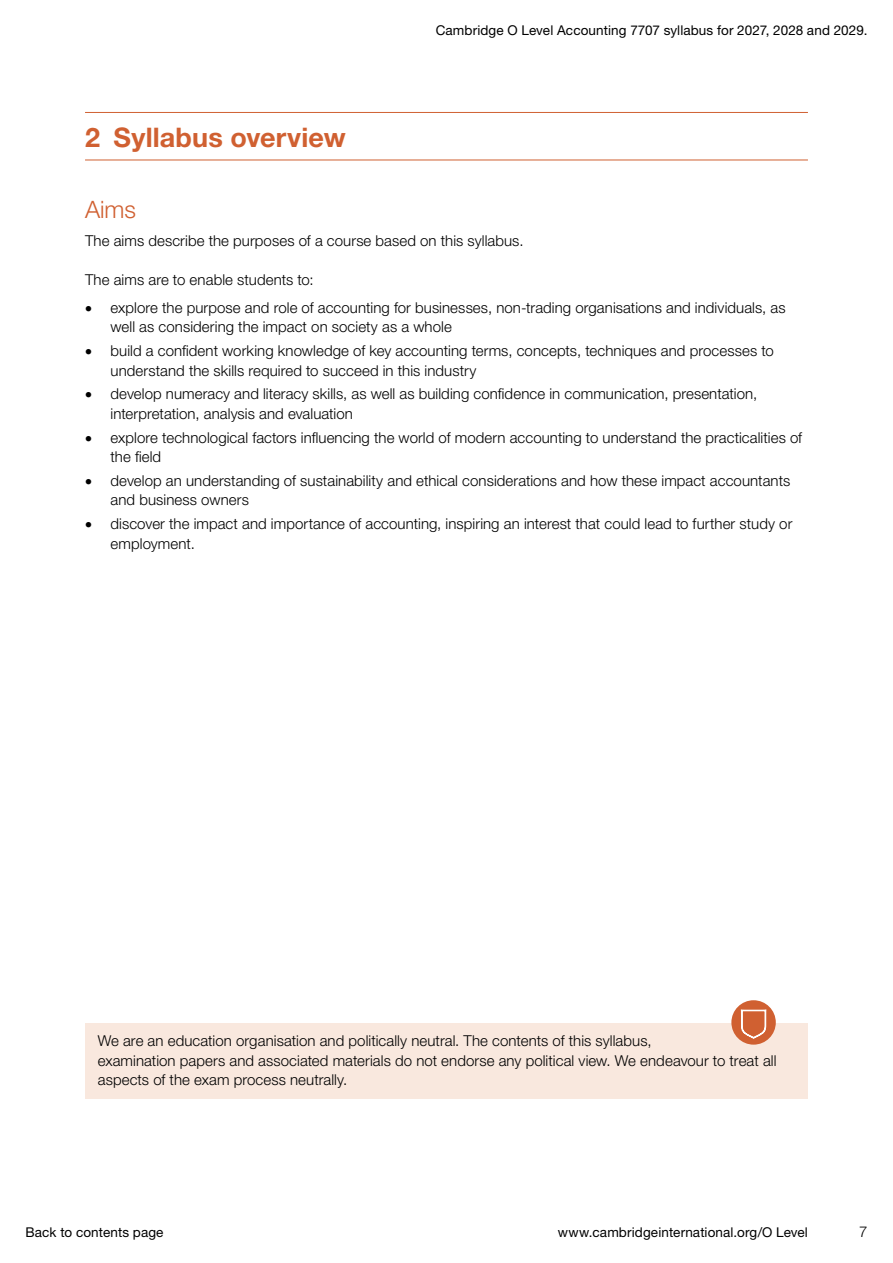
<style>
.page{position:relative;width:893px;height:1263px;background:#fff}
.page>*{position:absolute;margin:0;border:0;box-sizing:border-box;transform-origin:0 0}
.H1_Section_header{font:700 27px "Helvetica Neue LTW1 G";letter-spacing:.005em;color:#d06031}
.H2_Main_heading_after_H1{font:300 24px "Helvetica Neue LTW1 G";color:#d06031}
.Bullets{font:300 15px/19.5px "Helvetica Neue LTW1 G";letter-spacing:.005em;color:#000}
.Body_text{font:300 15px/19.5px "Helvetica Neue LTW1 G";letter-spacing:.005em;color:#000}
.Bullets_last_one{font:300 15px/19.5px "Helvetica Neue LTW1 G";letter-spacing:.005em;color:#000}
.First_para_before_bullets{font:300 15px "Helvetica Neue LTW1 G";letter-spacing:.005em;color:#000}
.t1{font:13.5px "Helvetica Neue LTW1 G";letter-spacing:.01em;color:#000}
</style>
<div class="page">
<hr style="left:85px;top:112px;width:723px;height:1px;background:#d06031">
<hr style="left:85px;top:160px;width:723px;height:1px;background:#d06031">
<div style="left:85px;top:1023px;width:723px;height:75px;background:#f9e8de"></div>
<div style="left:731px;top:1000px;width:45px;height:45px;background:#d06031;border-radius:50%"></div>
<svg style="left:741px;top:1009px;width:25px;height:30px"></svg>
<h1 class="H1_Section_header" style="left:85px;top:121px;width:262px">2 Syllabus overview</h1>
<p class="t1" style="left:436px;top:22px;width:433px">Cambridge O Level Accounting 7707 syllabus for 2027, 2028 and 2029.</p>
<h2 class="H2_Main_heading_after_H1" style="left:85px;top:195px;width:52px">Aims</h2>
<p class="Body_text" style="left:85px;top:231px;width:440px">The aims describe the purposes of a course based on this syllabus.</p>
<p class="First_para_before_bullets" style="left:85px;top:270px;width:230px">The aims are to enable students to:</p>
<p class="Bullets" style="left:111px;top:298px;width:677px;text-indent:-26px">• explore the purpose and role of accounting for businesses, non-trading organisations and individuals, as well as considering the impact on society as a whole</p>
<p class="Bullets" style="left:111px;top:341px;width:665px;text-indent:-26px">• build a confident working knowledge of key accounting terms, concepts, techniques and processes to understand the skills required to succeed in this industry</p>
<p class="Bullets" style="left:111px;top:384px;width:648px;text-indent:-26px">• develop numeracy and literacy skills, as well as building confidence in communication, presentation, interpretation, analysis and evaluation</p>
<p class="Bullets" style="left:111px;top:427px;width:693px;text-indent:-26px">• explore technological factors influencing the world of modern accounting to understand the practicalities of the field</p>
<p class="Bullets" style="left:111px;top:471px;width:681px;text-indent:-26px">• develop an understanding of sustainability and ethical considerations and how these impact accountants and business owners</p>
<p class="Bullets_last_one" style="left:111px;top:514px;width:683px;text-indent:-26px">• discover the impact and importance of accounting, inspiring an interest that could lead to further study or employment.</p>
<p class="Body_text" style="left:98px;top:1031px;width:680px">We are an education organisation and politically neutral. The contents of this syllabus,<br>examination papers and associated materials do not endorse any political view. We endeavour to treat all aspects of the exam process neutrally.</p>
<p class="t1" style="left:26px;top:1224px;width:140px">Back to contents page</p>
<p class="t1" style="left:558px;top:1224px;width:252px">www.cambridgeinternational.org/O Level</p>
<p class="Body_text" style="left:859px;top:1222px;width:10px">7</p>
</div>
